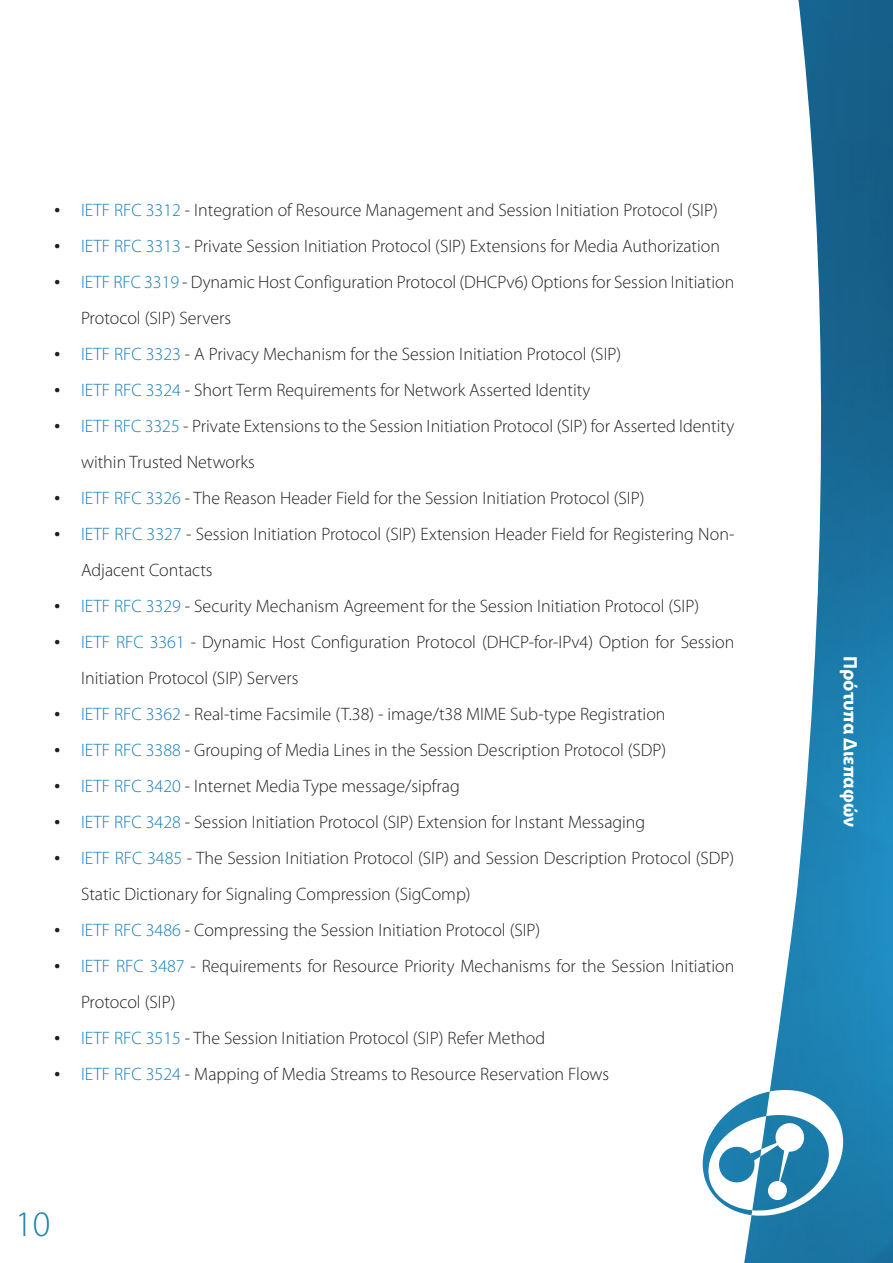
<style>
.page{position:relative;width:893px;height:1263px;background:#fff}
.page>*{position:absolute;margin:0;border:0;box-sizing:border-box;transform-origin:0 0}
.t1{font:300 36px "Myriad Pro";color:#1c7fad}
.t2{font:700 19.5px "Myriad Pro";color:#fff}
.t3{font:300 18px/36px "Myriad Pro";color:#231f20}
.s1{font-family:"Times New Roman";font-weight:400}
.s2{color:#147dba}
</style>
<div class="page">
<img style="left:703px;top:0;width:190px;height:1263px">
<p class="t3" style="left:54px;top:192px;width:665px"><span class="s1">•</span> <span class="s2">IETF RFC 3312</span> - Integration of Resource Management and Session Initiation Protocol (SIP)</p>
<p class="t3" style="left:54px;top:228px;width:668px"><span class="s1">•</span> <span class="s2">IETF RFC 3313</span> - Private Session Initiation Protocol (SIP) Extensions for Media Authorization</p>
<p class="t3" style="left:81px;top:264px;width:655px;text-indent:-27px"><span class="s1">•</span> <span class="s2">IETF RFC 3319</span> - Dynamic Host Configuration Protocol (DHCPv6) Options for Session Initiation<br>Protocol (SIP) Servers</p>
<p class="t3" style="left:54px;top:336px;width:569px"><span class="s1">•</span> <span class="s2">IETF RFC 3323</span> - A Privacy Mechanism for the Session Initiation Protocol (SIP)</p>
<p class="t3" style="left:54px;top:372px;width:538px"><span class="s1">•</span> <span class="s2">IETF RFC 3324</span> - Short Term Requirements for Network Asserted Identity</p>
<p class="t3" style="left:81px;top:408px;width:655px;text-indent:-27px"><span class="s1">•</span> <span class="s2">IETF RFC 3325</span> - Private Extensions to the Session Initiation Protocol (SIP) for Asserted Identity within Trusted Networks</p>
<p class="t3" style="left:54px;top:480px;width:592px"><span class="s1">•</span> <span class="s2">IETF RFC 3326</span> - The Reason Header Field for the Session Initiation Protocol (SIP)</p>
<p class="t3" style="left:81px;top:516px;width:655px;text-indent:-27px"><span class="s1">•</span> <span class="s2">IETF RFC 3327</span> - Session Initiation Protocol (SIP) Extension Header Field for Registering Non-<br>Adjacent Contacts</p>
<p class="t3" style="left:54px;top:588px;width:647px"><span class="s1">•</span> <span class="s2">IETF RFC 3329</span> - Security Mechanism Agreement for the Session Initiation Protocol (SIP)</p>
<p class="t3" style="left:81px;top:624px;width:655px;text-indent:-27px"><span class="s1">•</span> <span class="s2">IETF RFC 3361</span> - Dynamic Host Configuration Protocol (DHCP-for-IPv4) Option for Session<br>Initiation Protocol (SIP) Servers</p>
<p class="t3" style="left:54px;top:696px;width:613px"><span class="s1">•</span> <span class="s2">IETF RFC 3362</span> - Real-time Facsimile (T.38) - image/t38 MIME Sub-type Registration</p>
<p class="t3" style="left:54px;top:732px;width:614px"><span class="s1">•</span> <span class="s2">IETF RFC 3388</span> - Grouping of Media Lines in the Session Description Protocol (SDP)</p>
<p class="t3" style="left:54px;top:768px;width:407px"><span class="s1">•</span> <span class="s2">IETF RFC 3420</span> - Internet Media Type message/sipfrag</p>
<p class="t3" style="left:54px;top:804px;width:593px"><span class="s1">•</span> <span class="s2">IETF RFC 3428</span> - Session Initiation Protocol (SIP) Extension for Instant Messaging</p>
<p class="t3" style="left:81px;top:840px;width:655px;text-indent:-27px"><span class="s1">•</span> <span class="s2">IETF RFC 3485</span> - The Session Initiation Protocol (SIP) and Session Description Protocol (SDP)<br>Static Dictionary for Signaling Compression (SigComp)</p>
<p class="t3" style="left:54px;top:912px;width:488px"><span class="s1">•</span> <span class="s2">IETF RFC 3486</span> - Compressing the Session Initiation Protocol (SIP)</p>
<p class="t3" style="left:81px;top:948px;width:655px;text-indent:-27px"><span class="s1">•</span> <span class="s2">IETF RFC 3487</span> - Requirements for Resource Priority Mechanisms for the Session Initiation<br>Protocol (SIP)</p>
<p class="t3" style="left:54px;top:1020px;width:493px"><span class="s1">•</span> <span class="s2">IETF RFC 3515</span> - The Session Initiation Protocol (SIP) Refer Method</p>
<p class="t3" style="left:54px;top:1056px;width:557px"><span class="s1">•</span> <span class="s2">IETF RFC 3524</span> - Mapping of Media Streams to Resource Reservation Flows</p>
<p class="t1" style="left:15px;top:1202px;width:37px">10</p>
<p class="t2" style="left:863px;top:656px;width:172px;rotate:90deg">Πρότυπα Διεπαφών</p>
</div>
